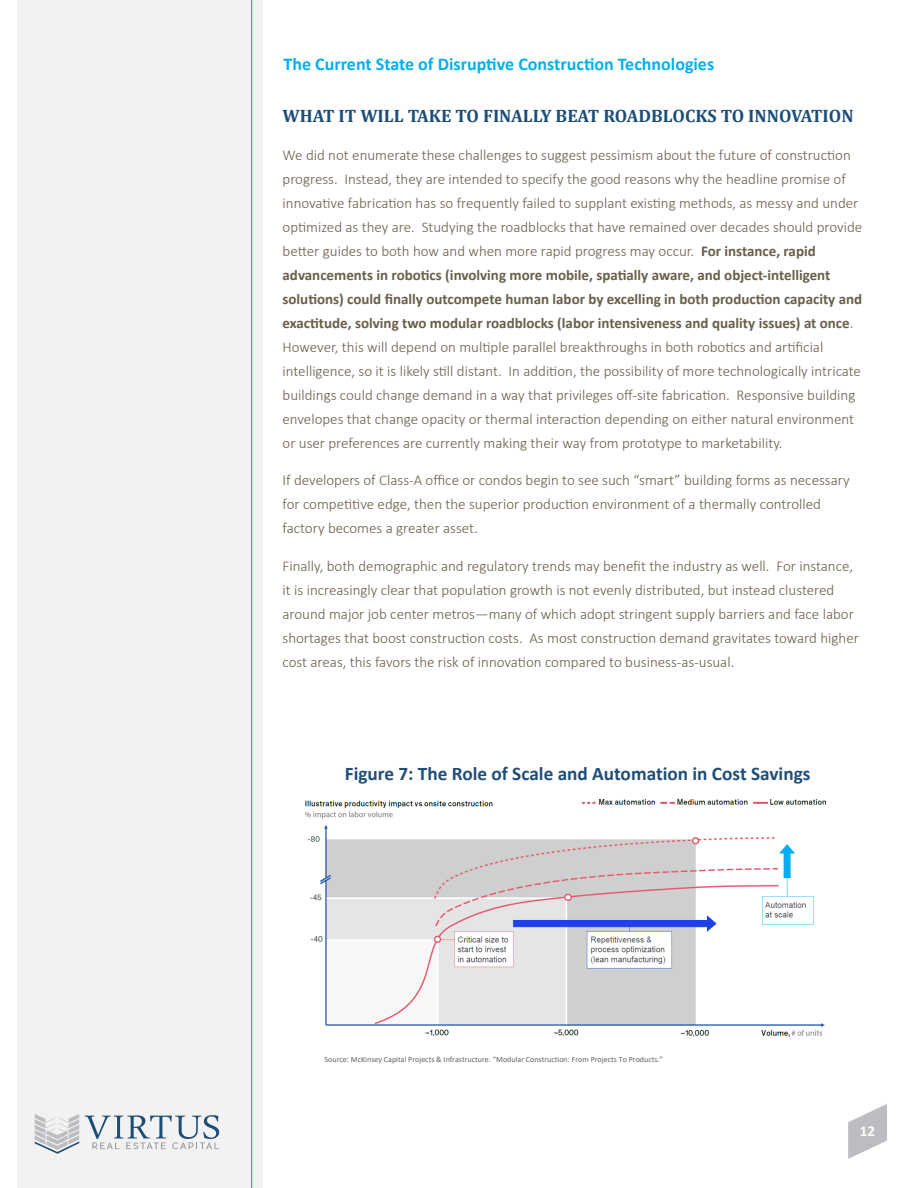
<style>
.page{position:relative;width:918px;height:1188px;background:#fff}
.page>*{position:absolute;margin:0;border:0;box-sizing:border-box;transform-origin:0 0}
.t1{font:700 19.35px "Calibri";color:#1f4e79}
.t2{font:700 18px "Calibri";color:#00b0f0}
.t3{font:700 18px "Cambria";color:#1c4d79}
.t4{font:300 15px/24px "Calibri";color:#695e4a}
.t5{font:700 15px "Calibri";color:#fff}
.t6{font:7.95px "Calibri";color:#636366}
.s1{font-weight:700}
</style>
<div class="page">
<svg style="left:848px;top:1104px;width:39px;height:55px"></svg>
<div style="left:17px;top:0;width:246px;height:1188px;background:#f2f2f2"></div>
<hr style="left:251px;top:0;width:1px;height:1188px;background:#00b0f0">
<svg style="left:85px;top:1115px;width:134px;height:34px"></svg>
<svg style="left:35px;top:1114px;width:44px;height:40px"></svg>
<img style="left:304px;top:799px;width:523px;height:238px">
<p class="t2" style="left:284px;top:51px;width:432px">The Current State of Disruptive Construction Technologies</p>
<p class="t3" style="left:283px;top:103px;width:573px">WHAT IT WILL TAKE TO FINALLY BEAT ROADBLOCKS TO INNOVATION</p>
<p class="t4" style="left:283px;top:142px;width:581px">We did not enumerate these challenges to suggest pessimism about the future of construction progress. Instead, they are intended to specify the good reasons why the headline promise of innovative fabrication has so frequently failed to supplant existing methods, as messy and under optimized as they are. Studying the roadblocks that have remained over decades should provide better guides to both how and when more rapid progress may occur. <span class="s1">For instance, rapid advancements in robotics (involving more mobile, spatially aware, and object-intelligent solutions) could finally outcompete human labor by excelling in both production capacity and exactitude, solving two modular roadblocks (labor intensiveness and quality issues) at once</span>.<br>However, this will depend on multiple parallel breakthroughs in both robotics and artificial intelligence, so it is likely still distant. In addition, the possibility of more technologically intricate buildings could change demand in a way that privileges off-site fabrication. Responsive building envelopes that change opacity or thermal interaction depending on either natural environment or user preferences are currently making their way from prototype to marketability.</p>
<p class="t4" style="left:283px;top:468px;width:569px">If developers of Class-A office or condos begin to see such “smart” building forms as necessary for competitive edge, then the superior production environment of a thermally controlled factory becomes a greater asset.</p>
<p class="t4" style="left:283px;top:553px;width:578px">Finally, both demographic and regulatory trends may benefit the industry as well. For instance, it is increasingly clear that population growth is not evenly distributed, but instead clustered around major job center metros—many of which adopt stringent supply barriers and face labor shortages that boost construction costs. As most construction demand gravitates toward higher cost areas, this favors the risk of innovation compared to business-as-usual.</p>
<p class="t1" style="left:345px;top:759px;width:467px">Figure 7: The Role of Scale and Automation in Cost Savings</p>
<p class="t6" style="left:325px;top:1054px;width:340px">Source: McKinsey Capital Projects &amp; Infrastructure. “Modular Construction: From Projects To Products.”</p>
<p class="t5" style="left:860px;top:1120px;width:17px">12</p>
</div>
